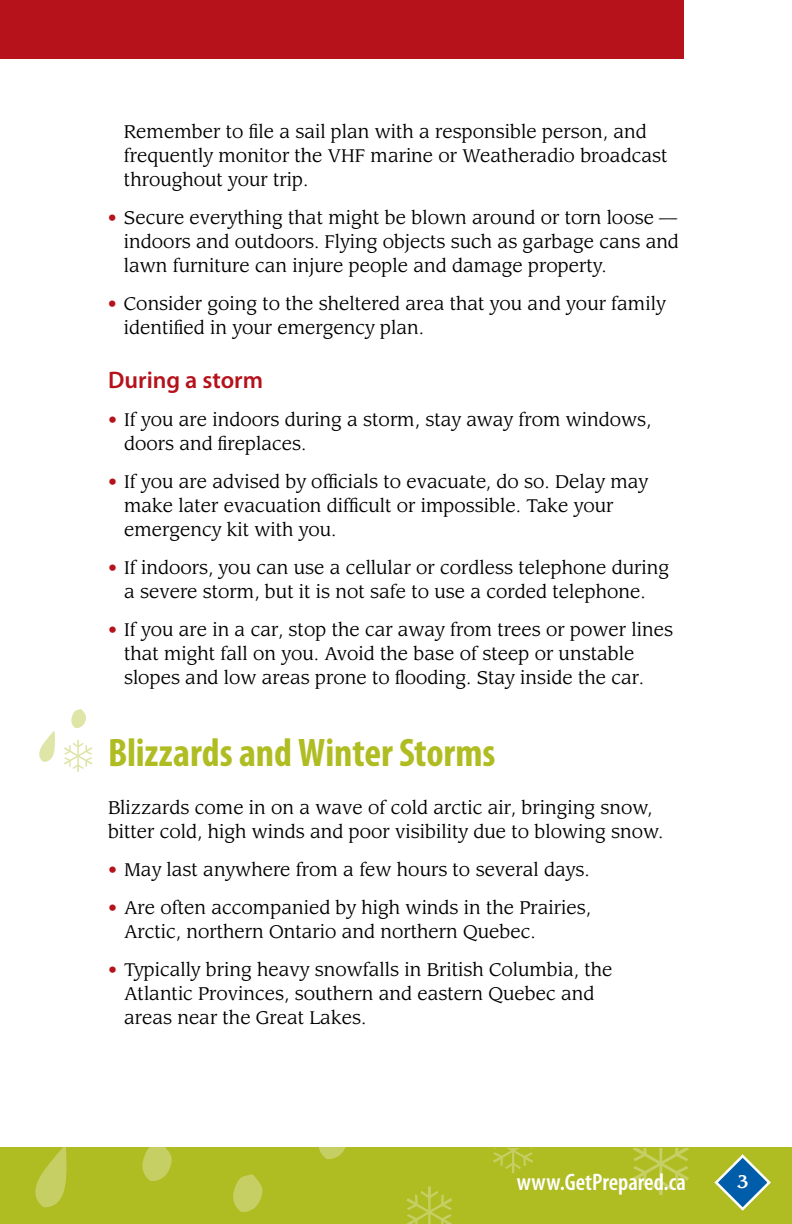
<style>
.page{position:relative;width:792px;height:1224px;background:#fff}
.page>*{position:absolute;margin:0;border:0;box-sizing:border-box;transform-origin:0 0}
.t1{font:700 condensed 40px "Myriad Pro";letter-spacing:-.005em;color:#afbc22}
.t2{font:600 condensed 24px "Myriad Pro";color:#fff}
.t3{font:600 24px "Myriad Pro";color:#b5121b}
.t4{font:18px/24px "Leawood";color:#000}
.t5{font:500 18px "Leawood Std";color:#fff}
.s1{font-weight:700;color:#b5121b}
</style>
<div class="page">
<div style="left:0;top:1148px;width:792px;height:76px;background:#afbc22"></div>
<svg style="left:406px;top:1186px;width:46px;height:38px"></svg>
<svg style="left:493px;top:1148px;width:40px;height:25px"></svg>
<svg style="left:633px;top:1148px;width:56px;height:47px"></svg>
<svg style="left:319px;top:1148px;width:26px;height:11px"></svg>
<svg style="left:233px;top:1174px;width:30px;height:38px"></svg>
<svg style="left:35px;top:1148px;width:137px;height:60px"></svg>
<div style="left:0;top:0;width:684px;height:59px;background:#b5121b"></div>
<svg style="left:714px;top:1154px;width:57px;height:57px"></svg>
<svg style="left:64px;top:740px;width:28px;height:32px"></svg>
<svg style="left:39px;top:731px;width:16px;height:31px"></svg>
<svg style="left:71px;top:709px;width:15px;height:19px"></svg>
<p class="t4" style="left:124px;top:120px;width:545px">Remember to file a sail plan with a responsible person, and frequently monitor the VHF marine or Weatheradio broadcast throughout your trip.</p>
<p class="t4" style="left:124px;top:206px;width:556px;text-align:justify;text-indent:-16px"><span class="s1">•</span> Secure everything that might be blown around or torn loose — indoors and outdoors. Flying objects such as garbage cans and lawn furniture can injure people and damage property.</p>
<p class="t4" style="left:124px;top:292px;width:543px;text-indent:-16px"><span class="s1">•</span> Consider going to the sheltered area that you and your family identified in your emergency plan.</p>
<h2 class="t3" style="left:108px;top:365px;width:157px">During a storm</h2>
<p class="t4" style="left:124px;top:408px;width:529px;text-indent:-16px"><span class="s1">•</span> If you are indoors during a storm, stay away from windows, doors and fireplaces.</p>
<p class="t4" style="left:124px;top:470px;width:526px;text-indent:-16px"><span class="s1">•</span> If you are advised by officials to evacuate, do so. Delay may make later evacuation difficult or impossible. Take your emergency kit with you.</p>
<p class="t4" style="left:108px;top:556px;width:563px;text-align:center"><span class="s1">•</span> If indoors, you can use a cellular or cordless telephone during a severe storm, but it is not safe to use a corded telephone.</p>
<p class="t4" style="left:124px;top:618px;width:551px;text-indent:-16px"><span class="s1">•</span> If you are in a car, stop the car away from trees or power lines that might fall on you. Avoid the base of steep or unstable slopes and low areas prone to flooding. Stay inside the car.</p>
<h1 class="t1" style="left:108px;top:728px;width:389px">Blizzards and Winter Storms</h1>
<p class="t4" style="left:108px;top:796px;width:557px">Blizzards come in on a wave of cold arctic air, bringing snow, bitter cold, high winds and poor visibility due to blowing snow.</p>
<p class="t4" style="left:108px;top:858px;width:483px"><span class="s1">•</span> May last anywhere from a few hours to several days.</p>
<p class="t4" style="left:124px;top:896px;width:469px;text-indent:-16px"><span class="s1">•</span> Are often accompanied by high winds in the Prairies,<br>Arctic, northern Ontario and northern Quebec.</p>
<p class="t4" style="left:124px;top:958px;width:490px;text-indent:-16px"><span class="s1">•</span> Typically bring heavy snowfalls in British Columbia, the<br>Atlantic Provinces, southern and eastern Quebec and areas near the Great Lakes.</p>
<h2 class="t2" style="left:517px;top:1167px;width:171px">www.GetPrepared.ca</h2>
<p class="t5" style="left:737px;top:1170px;width:14px">3</p>
</div>
